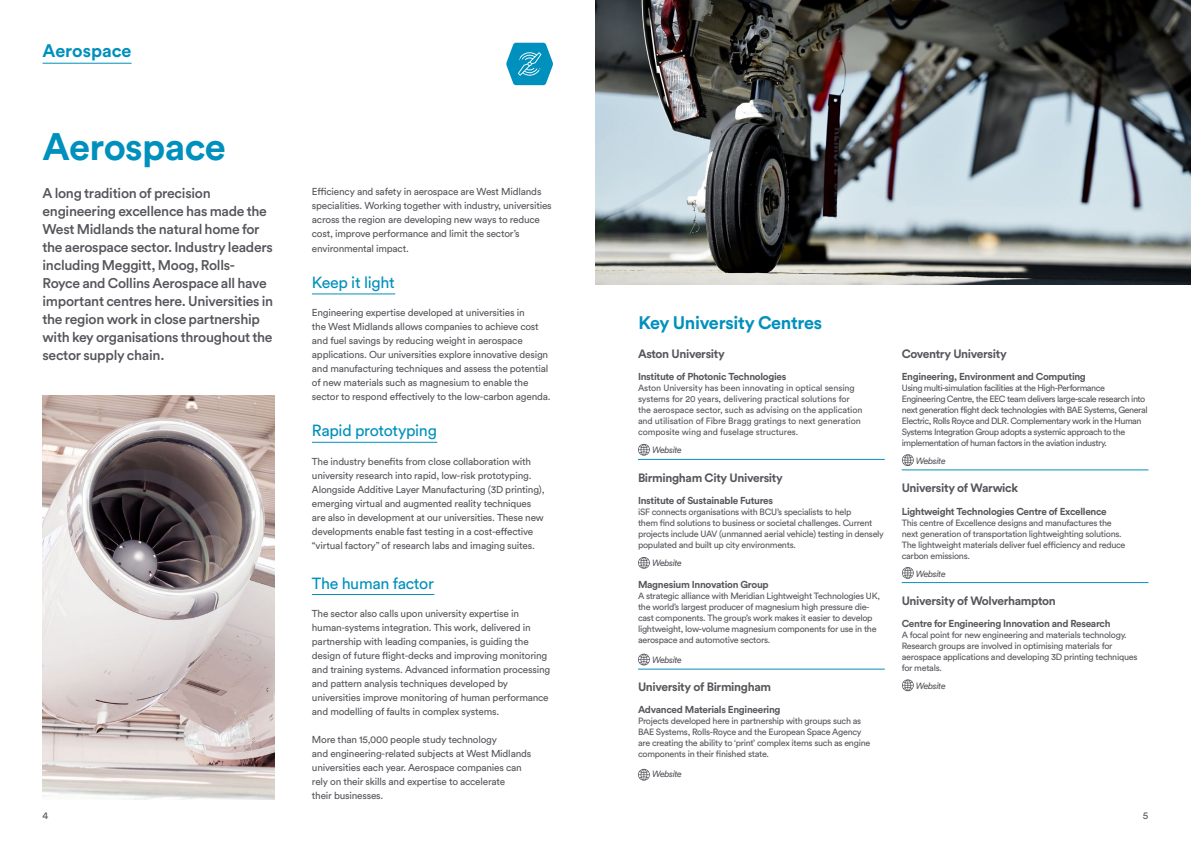
<style>
.page{position:relative;width:1191px;height:842px;background:#fff}
.page>*{position:absolute;margin:0;border:0;box-sizing:border-box;transform-origin:0 0}
.t1{font:700 38px "Circular Std";letter-spacing:-.015em;color:#0090bd}
.t2{font:700 18px "Circular Std";letter-spacing:-.015em;color:#0090bd}
.t3{font:16px "Circular Std";letter-spacing:-.02em;color:#0090bd}
.Intro{font:500 14px/18px "Circular Std";letter-spacing:-.02em;color:#56575c}
.t4{font:700 12px "Circular Std";letter-spacing:-.03em;color:#56575c}
.t5{font:10px/14px "Circular Std";letter-spacing:-.02em;color:#56575c}
.t6{font:700 10px "Circular Std";letter-spacing:-.03em;color:#56575c}
.t7{font:9px/11px "Circular Std";letter-spacing:-.03em;color:#56575c}
.t8{font:9px/11px "Circular Std";letter-spacing:-.05em;color:#56575c}
.t9{font:9px/11px "Circular Std";letter-spacing:-.01em;color:#56575c}
.t10{font:italic 9px "Circular Std";letter-spacing:-.04em;color:#56575c}
</style>
<div class="page">
<hr style="left:312px;top:294px;width:83px;height:1px;background:#0090bd">
<hr style="left:312px;top:442px;width:125px;height:1px;background:#0090bd">
<hr style="left:312px;top:594px;width:122px;height:1px;background:#0090bd">
<hr style="left:43px;top:63px;width:89px;height:1px;background:#0090bd">
<hr style="left:638px;top:459px;width:246px;height:1px;background:#0090bd">
<hr style="left:638px;top:669px;width:246px;height:1px;background:#0090bd">
<hr style="left:901px;top:470px;width:247px;height:1px;background:#0090bd">
<hr style="left:901px;top:582px;width:247px;height:1px;background:#0090bd">
<img style="left:43px;top:395px;width:231px;height:404px">
<svg style="left:506px;top:43px;width:47px;height:42px;background:#3ba9cc"></svg>
<img style="left:595px;top:0;width:596px;height:285px">
<svg style="left:902px;top:567px;width:11px;height:12px"></svg>
<svg style="left:902px;top:454px;width:11px;height:12px"></svg>
<svg style="left:638px;top:444px;width:12px;height:12px"></svg>
<svg style="left:638px;top:557px;width:12px;height:12px"></svg>
<svg style="left:638px;top:654px;width:12px;height:11px"></svg>
<svg style="left:638px;top:769px;width:12px;height:12px"></svg>
<svg style="left:902px;top:679px;width:11px;height:12px"></svg>
<p class="t2" style="left:43px;top:39px;width:91px">Aerospace</p>
<p class="t1" style="left:43px;top:122px;width:185px">Aerospace</p>
<p class="Intro" style="left:43px;top:184px;width:232px">A long tradition of precision engineering excellence has made the West Midlands the natural home for the aerospace sector. Industry leaders including Meggitt, Moog, Rolls-Royce and Collins Aerospace all have important centres here. Universities in the region work in close partnership with key organisations throughout the sector supply chain.</p>
<p class="t5" style="left:43px;top:809px;width:7px">4</p>
<p class="t5" style="left:312px;top:184px;width:241px">Efficiency and safety in aerospace are West Midlands specialities. Working together with industry, universities across the region are developing new ways to reduce cost, improve performance and limit the sector’s</p>
<p class="t5" style="left:312px;top:241px;width:98px">environmental impact.</p>
<p class="t3" style="left:312px;top:273px;width:84px">Keep it light</p>
<p class="t5" style="left:312px;top:306px;width:240px">Engineering expertise developed at universities in<br>the West Midlands allows companies to achieve cost and fuel savings by reducing weight in aerospace applications. Our universities explore innovative design and manufacturing techniques and assess the potential of new materials such as magnesium to enable the sector to respond effectively to the low-carbon agenda.</p>
<p class="t3" style="left:312px;top:421px;width:126px">Rapid prototyping</p>
<p class="t5" style="left:312px;top:454px;width:234px">The industry benefits from close collaboration with university research into rapid, low-risk prototyping.<br>Alongside Additive Layer Manufacturing (3D printing), emerging virtual and augmented reality techniques are also in development at our universities. These new developments enable fast testing in a cost-effective “virtual factory” of research labs and imaging suites.</p>
<p class="t3" style="left:312px;top:573px;width:124px">The human factor</p>
<p class="t5" style="left:312px;top:606px;width:240px">The sector also calls upon university expertise in human-systems integration. This work, delivered in partnership with leading companies, is guiding the design of future flight-decks and improving monitoring and training systems. Advanced information processing and pattern analysis techniques developed by universities improve monitoring of human performance and modelling of faults in complex systems.</p>
<p class="t5" style="left:312px;top:732px;width:221px">More than 15,000 people study technology<br>and engineering-related subjects at West Midlands universities each year. Aerospace companies can rely on their skills and expertise to accelerate<br>their businesses.</p>
<p class="t2" style="left:638px;top:311px;width:185px">Key University Centres</p>
<p class="t4" style="left:638px;top:346px;width:88px">Aston University</p>
<p class="t6" style="left:638px;top:370px;width:150px">Institute of Photonic Technologies</p>
<p class="t9" style="left:638px;top:383px;width:226px">Aston University has been innovating in optical sensing systems for 20 years, delivering practical solutions for the aerospace sector, such as advising on the application and utilisation of Fibre Bragg gratings to next generation composite wing and fuselage structures.</p>
<p class="t10" style="left:652px;top:445px;width:31px">Website</p>
<p class="t4" style="left:638px;top:470px;width:146px">Birmingham City University</p>
<p class="t6" style="left:638px;top:494px;width:137px">Institute of Sustainable Futures</p>
<p class="t7" style="left:638px;top:506px;width:247px">iSF connects organisations with BCU’s specialists to help<br>them find solutions to business or societal challenges. Current projects include UAV (unmanned aerial vehicle) testing in densely populated and built up city environments.</p>
<p class="t10" style="left:652px;top:557px;width:31px">Website</p>
<p class="t6" style="left:638px;top:578px;width:132px">Magnesium Innovation Group</p>
<p class="t7" style="left:638px;top:590px;width:243px">A strategic alliance with Meridian Lightweight Technologies UK, the world’s largest producer of magnesium high pressure die&shy;cast components. The group’s work makes it easier to develop lightweight, low-volume magnesium components for use in the aerospace and automotive sectors.</p>
<p class="t10" style="left:652px;top:654px;width:31px">Website</p>
<p class="t4" style="left:638px;top:679px;width:135px">University of Birmingham</p>
<p class="t6" style="left:638px;top:703px;width:144px">Advanced Materials Engineering</p>
<p class="t7" style="left:638px;top:716px;width:234px">Projects developed here in partnership with groups such as BAE Systems, Rolls-Royce and the European Space Agency are creating the ability to ‘print’ complex items such as engine components in their finished state.</p>
<p class="t10" style="left:652px;top:769px;width:31px">Website</p>
<p class="t4" style="left:901px;top:346px;width:106px">Coventry University</p>
<p class="t6" style="left:901px;top:370px;width:186px">Engineering, Environment and Computing</p>
<p class="t8" style="left:901px;top:382px;width:247px">Using multi-simulation facilities at the High-Performance Engineering Centre, the EEC team delivers large-scale research into next generation flight deck technologies with BAE Systems, General Electric, Rolls Royce and DLR. Complementary work in the Human Systems Integration Group adopts a systemic approach to the implementation of human factors in the aviation industry.</p>
<p class="t10" style="left:916px;top:455px;width:31px">Website</p>
<p class="t4" style="left:901px;top:480px;width:118px">University of Warwick</p>
<p class="t6" style="left:901px;top:505px;width:206px">Lightweight Technologies Centre of Excellence</p>
<p class="t7" style="left:901px;top:517px;width:225px">This centre of Excellence designs and manufactures the next generation of transportation lightweighting solutions.<br>The lightweight materials deliver fuel efficiency and reduce carbon emissions.</p>
<p class="t10" style="left:916px;top:568px;width:31px">Website</p>
<p class="t4" style="left:901px;top:593px;width:156px">University of Wolverhampton</p>
<p class="t6" style="left:901px;top:617px;width:210px">Centre for Engineering Innovation and Research</p>
<p class="t7" style="left:901px;top:629px;width:237px">A focal point for new engineering and materials technology.<br>Research groups are involved in optimising materials for aerospace applications and developing 3D printing techniques for metals.</p>
<p class="t10" style="left:916px;top:680px;width:31px">Website</p>
<p class="t5" style="left:1143px;top:809px;width:7px">5</p>
</div>
